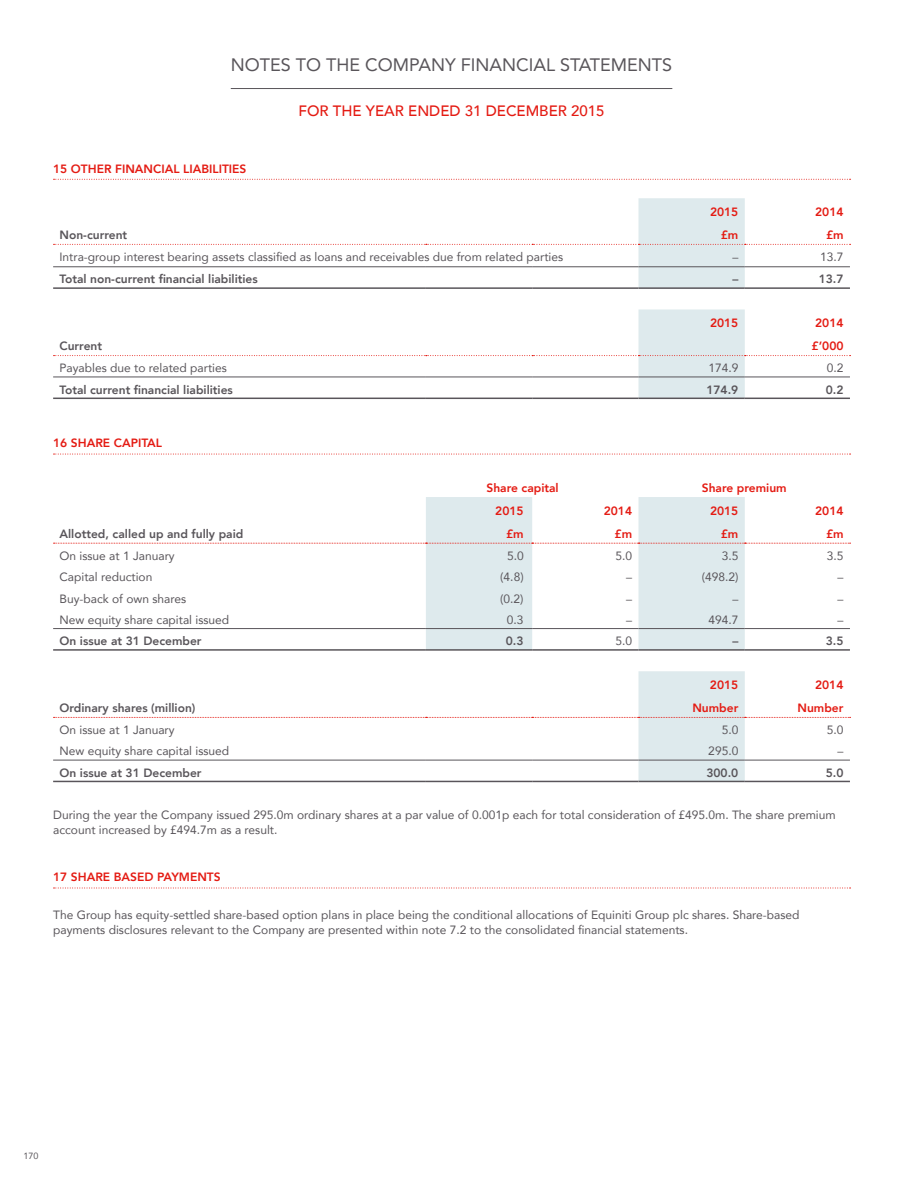
<style>
.page{position:relative;width:918px;height:1188px;background:#fff}
.page>*{position:absolute;margin:0;border:0;box-sizing:border-box;transform-origin:0 0}
.t1{font:18px "Avenir";color:#59555a}
.t2{font:500 15px "Avenir";color:#e41b13}
.t3{font:12px/15px "Avenir";color:#59555a}
.t4{font:800 12px "Avenir";color:#59555a}
.t5{font:800 12px "Avenir";color:#e41b13}
.t6{font:9px "Avenir";color:#59555a}
</style>
<div class="page">
<hr style="left:231px;top:88px;width:441px;height:1px;background:#59555a">
<svg style="left:54px;top:454px;width:797px;height:1px"></svg>
<svg style="left:54px;top:888px;width:797px;height:1px"></svg>
<svg style="left:54px;top:179px;width:797px;height:1px"></svg>
<svg style="left:426px;top:497px;width:319px;height:284px"></svg>
<hr style="left:53px;top:628px;width:373px;height:1px;background:#59555a">
<hr style="left:426px;top:628px;width:106px;height:1px;background:#59555a">
<hr style="left:532px;top:628px;width:107px;height:1px;background:#59555a">
<hr style="left:639px;top:628px;width:106px;height:1px;background:#59555a">
<hr style="left:745px;top:628px;width:105px;height:1px;background:#59555a">
<hr style="left:53px;top:760px;width:373px;height:1px;background:#59555a">
<hr style="left:426px;top:760px;width:106px;height:1px;background:#59555a">
<hr style="left:532px;top:760px;width:107px;height:1px;background:#59555a">
<hr style="left:639px;top:760px;width:106px;height:1px;background:#59555a">
<hr style="left:745px;top:760px;width:105px;height:1px;background:#59555a">
<hr style="left:53px;top:649px;width:373px;height:2px;background:#59555a">
<hr style="left:426px;top:649px;width:106px;height:2px;background:#59555a">
<hr style="left:532px;top:649px;width:107px;height:2px;background:#59555a">
<hr style="left:639px;top:649px;width:106px;height:2px;background:#59555a">
<hr style="left:745px;top:649px;width:105px;height:2px;background:#59555a">
<hr style="left:53px;top:781px;width:373px;height:1px;background:#59555a">
<hr style="left:426px;top:781px;width:106px;height:1px;background:#59555a">
<hr style="left:532px;top:781px;width:107px;height:1px;background:#59555a">
<hr style="left:639px;top:781px;width:106px;height:1px;background:#59555a">
<hr style="left:745px;top:781px;width:105px;height:1px;background:#59555a">
<svg style="left:54px;top:543px;width:797px;height:1px"></svg>
<svg style="left:54px;top:717px;width:797px;height:1px"></svg>
<hr style="left:53px;top:266px;width:373px;height:1px;background:#59555a">
<hr style="left:53px;top:377px;width:373px;height:1px;background:#59555a">
<hr style="left:53px;top:287px;width:373px;height:2px;background:#59555a">
<hr style="left:53px;top:398px;width:373px;height:1px;background:#59555a">
<hr style="left:426px;top:398px;width:106px;height:1px;background:#59555a">
<hr style="left:532px;top:398px;width:107px;height:1px;background:#59555a">
<hr style="left:639px;top:398px;width:106px;height:1px;background:#59555a">
<hr style="left:745px;top:398px;width:105px;height:1px;background:#59555a">
<svg style="left:54px;top:198px;width:797px;height:200px"></svg>
<h1 class="t1" style="left:231px;top:50px;width:443px">NOTES TO THE COMPANY FINANCIAL STATEMENTS</h1>
<p class="t2" style="left:298px;top:98px;width:308px">FOR THE YEAR ENDED 31 DECEMBER 2015</p>
<p class="t5" style="left:53px;top:159px;width:195px">15 OTHER FINANCIAL LIABILITIES</p>
<p class="t5" style="left:710px;top:202px;width:30px">2015</p>
<p class="t5" style="left:815px;top:202px;width:30px">2014</p>
<p class="t4" style="left:60px;top:225px;width:69px">Non-current</p>
<p class="t5" style="left:721px;top:225px;width:19px">£m</p>
<p class="t5" style="left:826px;top:225px;width:19px">£m</p>
<p class="t3" style="left:60px;top:249px;width:505px">Intra-group interest bearing assets classified as loans and receivables due from related parties</p>
<p class="t3" style="left:732px;top:249px;width:7px">–</p>
<p class="t3" style="left:820px;top:249px;width:25px">13.7</p>
<p class="t4" style="left:60px;top:270px;width:200px">Total non-current financial liabilities</p>
<p class="t4" style="left:732px;top:270px;width:7px">–</p>
<p class="t4" style="left:819px;top:270px;width:26px">13.7</p>
<p class="t5" style="left:710px;top:313px;width:30px">2015</p>
<p class="t5" style="left:815px;top:313px;width:30px">2014</p>
<p class="t4" style="left:60px;top:337px;width:44px">Current</p>
<p class="t5" style="left:812px;top:337px;width:33px">£’000</p>
<p class="t3" style="left:60px;top:360px;width:169px">Payables due to related parties</p>
<p class="t3" style="left:708px;top:360px;width:32px">174.9</p>
<p class="t3" style="left:827px;top:360px;width:18px">0.2</p>
<p class="t4" style="left:60px;top:380px;width:175px">Total current financial liabilities</p>
<p class="t4" style="left:706px;top:380px;width:33px">174.9</p>
<p class="t4" style="left:826px;top:380px;width:19px">0.2</p>
<p class="t5" style="left:53px;top:434px;width:110px">16 SHARE CAPITAL</p>
<p class="t5" style="left:487px;top:478px;width:74px">Share capital</p>
<p class="t5" style="left:702px;top:478px;width:86px">Share premium</p>
<p class="t5" style="left:495px;top:501px;width:30px">2015</p>
<p class="t5" style="left:604px;top:501px;width:30px">2014</p>
<p class="t5" style="left:710px;top:501px;width:30px">2015</p>
<p class="t5" style="left:815px;top:501px;width:30px">2014</p>
<p class="t4" style="left:60px;top:524px;width:185px">Allotted, called up and fully paid</p>
<p class="t5" style="left:506px;top:524px;width:19px">£m</p>
<p class="t5" style="left:615px;top:524px;width:19px">£m</p>
<p class="t5" style="left:721px;top:524px;width:19px">£m</p>
<p class="t5" style="left:826px;top:524px;width:19px">£m</p>
<p class="t3" style="left:60px;top:548px;width:117px">On issue at 1 January</p>
<p class="t3" style="left:507px;top:548px;width:18px">5.0</p>
<p class="t3" style="left:615px;top:548px;width:18px">5.0</p>
<p class="t3" style="left:722px;top:548px;width:18px">3.5</p>
<p class="t3" style="left:827px;top:548px;width:18px">3.5</p>
<p class="t3" style="left:60px;top:569px;width:94px">Capital reduction</p>
<p class="t3" style="left:500px;top:569px;width:25px">(4.8)</p>
<p class="t3" style="left:626px;top:569px;width:7px">–</p>
<p class="t3" style="left:702px;top:569px;width:38px">(498.2)</p>
<p class="t3" style="left:838px;top:569px;width:7px">–</p>
<p class="t3" style="left:59px;top:591px;width:128px">Buy-back of own shares</p>
<p class="t3" style="left:500px;top:591px;width:25px">(0.2)</p>
<p class="t3" style="left:626px;top:591px;width:7px">–</p>
<p class="t3" style="left:732px;top:591px;width:7px">–</p>
<p class="t3" style="left:838px;top:591px;width:7px">–</p>
<p class="t3" style="left:59px;top:612px;width:171px">New equity share capital issued</p>
<p class="t3" style="left:507px;top:612px;width:18px">0.3</p>
<p class="t3" style="left:626px;top:612px;width:7px">–</p>
<p class="t3" style="left:708px;top:612px;width:32px">494.7</p>
<p class="t3" style="left:838px;top:612px;width:7px">–</p>
<p class="t4" style="left:59px;top:632px;width:144px">On issue at 31 December</p>
<p class="t4" style="left:506px;top:632px;width:19px">0.3</p>
<p class="t3" style="left:615px;top:633px;width:18px">5.0</p>
<p class="t4" style="left:732px;top:632px;width:7px">–</p>
<p class="t4" style="left:826px;top:632px;width:19px">3.5</p>
<p class="t5" style="left:710px;top:675px;width:30px">2015</p>
<p class="t5" style="left:815px;top:675px;width:30px">2014</p>
<p class="t4" style="left:59px;top:698px;width:138px">Ordinary shares (million)</p>
<p class="t5" style="left:692px;top:698px;width:47px">Number</p>
<p class="t5" style="left:798px;top:698px;width:47px">Number</p>
<p class="t3" style="left:59px;top:722px;width:117px">On issue at 1 January</p>
<p class="t3" style="left:722px;top:722px;width:18px">5.0</p>
<p class="t3" style="left:827px;top:722px;width:18px">5.0</p>
<p class="t3" style="left:59px;top:743px;width:171px">New equity share capital issued</p>
<p class="t3" style="left:708px;top:743px;width:32px">295.0</p>
<p class="t3" style="left:838px;top:743px;width:7px">–</p>
<p class="t4" style="left:59px;top:763px;width:144px">On issue at 31 December</p>
<p class="t4" style="left:706px;top:763px;width:33px">300.0</p>
<p class="t4" style="left:826px;top:763px;width:19px">5.0</p>
<p class="t3" style="left:53px;top:807px;width:784px">During the year the Company issued 295.0m ordinary shares at a par value of 0.001p each for total consideration of £495.0m. The share premium account increased by £494.7m as a result.</p>
<p class="t5" style="left:53px;top:868px;width:169px">17 SHARE BASED PAYMENTS</p>
<p class="t3" style="left:53px;top:907px;width:748px">The Group has equity-settled share-based option plans in place being the conditional allocations of Equiniti Group plc shares. Share-based payments disclosures relevant to the Company are presented within note 7.2 to the consolidated financial statements.</p>
<p class="t6" style="left:23px;top:1149px;width:17px">170</p>
</div>
